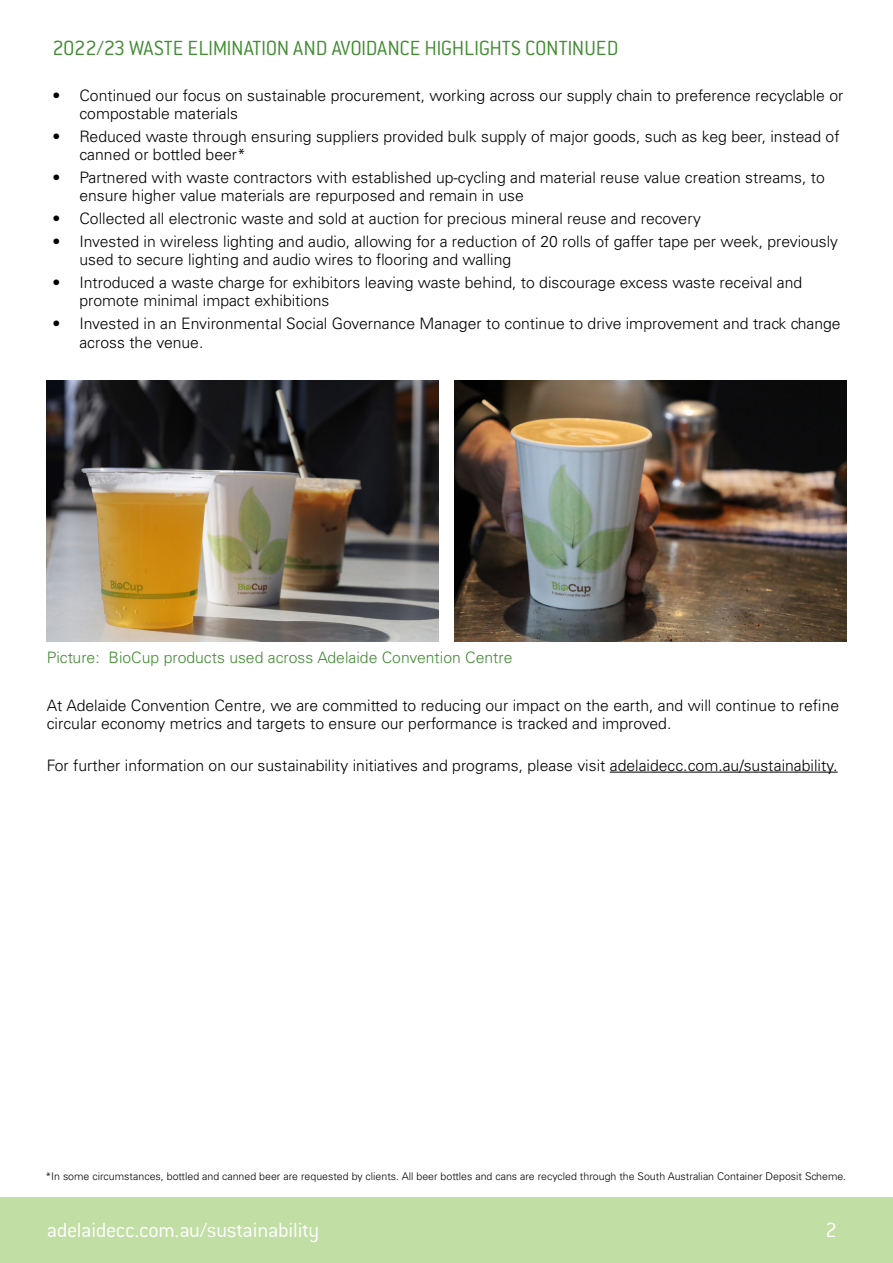
<style>
.page{position:relative;width:893px;height:1263px;background:#fff}
.page>*{position:absolute;margin:0;border:0;box-sizing:border-box;transform-origin:0 0}
.t1{font:300 22.5px "Conduit ITC Std";letter-spacing:-.015em;color:#428d33}
.t2{font:300 22.5px "Conduit ITC Std";letter-spacing:-.015em;color:#fff}
.t3{font:300 15.75px/18.5px "Univers LT Std";color:#000}
.t4{font:300 15.75px "Univers LT Std";color:#428d33}
.t5{font:300 10.65px "Univers LT Std";color:#000}
</style>
<div class="page">
<div style="left:0;top:1197px;width:893px;height:66px;background:#c1dea4"></div>
<hr style="left:610px;top:772px;width:228px;height:1px;background:#000">
<img style="left:47px;top:381px;width:391px;height:260px">
<img style="left:455px;top:381px;width:391px;height:260px">
<p class="t1" style="left:52px;top:35px;width:568px">2022/23 WASTE ELIMINATION AND AVOIDANCE HIGHLIGHTS CONTINUED</p>
<p class="t3" style="left:79px;top:86px;width:765px;text-indent:-27px">• Continued our focus on sustainable procurement, working across our supply chain to preference recyclable or compostable materials</p>
<p class="t3" style="left:79px;top:127px;width:762px;text-indent:-27px">• Reduced waste through ensuring suppliers provided bulk supply of major goods, such as keg beer, instead of canned or bottled beer*</p>
<p class="t3" style="left:79px;top:168px;width:747px;text-indent:-27px">• Partnered with waste contractors with established up-cycling and material reuse value creation streams, to ensure higher value materials are repurposed and remain in use</p>
<p class="t3" style="left:52px;top:209px;width:650px">• Collected all electronic waste and sold at auction for precious mineral reuse and recovery</p>
<p class="t3" style="left:79px;top:232px;width:760px;text-indent:-27px">• Invested in wireless lighting and audio, allowing for a reduction of 20 rolls of gaffer tape per week, previously used to secure lighting and audio wires to flooring and walling</p>
<p class="t3" style="left:79px;top:273px;width:724px;text-indent:-27px">• Introduced a waste charge for exhibitors leaving waste behind, to discourage excess waste receival and promote minimal impact exhibitions</p>
<p class="t3" style="left:79px;top:314px;width:763px;text-indent:-27px">• Invested in an Environmental Social Governance Manager to continue to drive improvement and track change across the venue.</p>
<p class="t4" style="left:47px;top:648px;width:467px">Picture: BioCup products used across Adelaide Convention Centre</p>
<p class="t3" style="left:47px;top:696px;width:794px">At Adelaide Convention Centre, we are committed to reducing our impact on the earth, and will continue to refine circular economy metrics and targets to ensure our performance is tracked and improved.</p>
<p class="t3" style="left:47px;top:756px;width:792px">For further information on our sustainability initiatives and programs, please visit adelaidecc.com.au/sustainability.</p>
<p class="t5" style="left:45px;top:1170px;width:802px">*In some circumstances, bottled and canned beer are requested by clients. All beer bottles and cans are recycled through the South Australian Container Deposit Scheme.</p>
<p class="t2" style="left:47px;top:1216px;width:274px">adelaidecc.com.au/sustainability</p>
<p class="t2" style="left:825px;top:1216px;width:13px">2</p>
</div>
